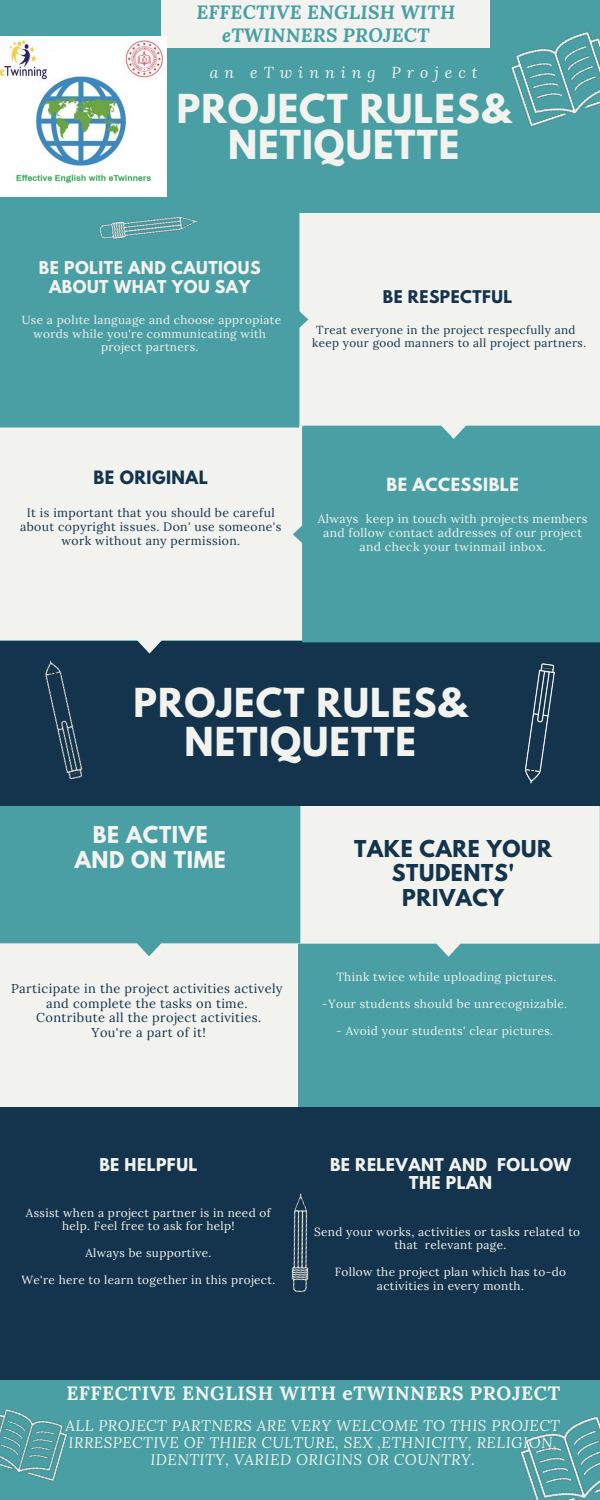
<style>
.page{position:relative;width:600px;height:1500px;background:#499fa4}
.page>*{position:absolute;margin:0;border:0;box-sizing:border-box;transform-origin:0 0}
.t1{font:700 35.4px/35.2px "League Spartan";letter-spacing:.03em;color:#f2f3ee;text-align:center}
.t2{font:700 20.6px/24.8px "League Spartan";letter-spacing:.03em;color:#13344c;text-align:center}
.t3{font:700 20.6px/24.8px "League Spartan";letter-spacing:.03em;color:#f2f3ee;text-align:center}
.t4{font:700 19.3px "Lora";letter-spacing:.03em;color:#f2f3ee}
.t5{font:italic 700 19.1px/22.8px "Lora";letter-spacing:.01em;color:#499fa4;text-align:center}
.t6{font:700 16.3px "League Spartan";letter-spacing:.03em;color:#13344c}
.t7{font:700 16.1px "League Spartan";letter-spacing:.03em;color:#f2f3ee}
.t8{font:700 15.7px/18.8px "League Spartan";letter-spacing:.03em;color:#f2f3ee;text-align:center}
.t9{font:italic 15.7px "Lora";letter-spacing:.38em;color:#f2f3ee}
.t10{font:700 15.5px "League Spartan";letter-spacing:.03em;color:#13344c}
.t11{font:italic 15.2px/17px "Lora";letter-spacing:.03em;color:#f2f3ee;text-align:center}
.t12{font:12.8px/14.7px "Lora";letter-spacing:.03em;color:#13344c;text-align:center}
.t13{font:12.2px/14px "Lora";letter-spacing:.03em;color:#13344c;text-align:center}
.t14{font:12.1px/13.8px "Lora";letter-spacing:.03em;color:#f2f3ee;text-align:center}
.t15{font:11.9px "Lora";letter-spacing:.03em;color:#f2f3ee}
.t16{font:11.8px/13.5px "Lora";letter-spacing:.03em;color:#f2f3ee;text-align:center}
.t17{font:11.7px/13.3px "Lora";letter-spacing:.03em;color:#13344c;text-align:center}
</style>
<div class="page">
<div style="left:0;top:944px;width:300px;height:165px;background:#f2f3ee"></div>
<div style="left:298px;top:944px;width:302px;height:165px;background:#499fa4"></div>
<svg style="left:300px;top:805px;width:300px;height:152px;background:#e1eae6"></svg>
<svg style="left:0;top:805px;width:300px;height:151px"></svg>
<div style="left:0;top:642px;width:600px;height:163px;background:#13344c"></div>
<div style="left:0;top:428px;width:304px;height:215px;background:#f2f3ee"></div>
<svg style="left:293px;top:428px;width:11px;height:214px;fill:#f2f3ee"></svg>
<div style="left:299px;top:213px;width:301px;height:226px;background:#f2f3ee"></div>
<svg style="left:0;top:213px;width:308px;height:215px"></svg>
<div style="left:0;top:1107px;width:600px;height:273px;background:#13344c"></div>
<div style="left:162px;top:0;width:328px;height:48px;background:#f2f3ee"></div>
<img style="left:510px;top:31px;width:90px;height:96px">
<img style="left:520px;top:1416px;width:80px;height:84px">
<img style="left:0;top:1409px;width:68px;height:72px">
<img style="left:78px;top:154px;width:140px;height:140px">
<img style="left:291px;top:1193px;width:18px;height:100px">
<img style="left:525px;top:663px;width:30px;height:121px">
<img style="left:0;top:620px;width:160px;height:198px">
<img style="left:0;top:36px;width:166px;height:161px">
<h3 class="t5" style="left:197px;top:0;width:260px">EFFECTIVE ENGLISH WITH eTWINNERS PROJECT</h3>
<h3 class="t9" style="left:210px;top:61px;width:269px">an eTwinning Project</h3>
<h1 class="t1" style="left:177px;top:96px;width:335px">PROJECT RULES&amp;<br>NETIQUETTE</h1>
<h3 class="t8" style="left:39px;top:260px;width:223px">BE POLITE AND CAUTIOUS<br>ABOUT WHAT YOU SAY</h3>
<p class="t16" style="left:22px;top:313px;width:261px">Use a polıte language and choose appropiate words while you're communicating with project partners.</p>
<h3 class="t10" style="left:383px;top:289px;width:131px">BE RESPECTFUL</h3>
<p class="t17" style="left:312px;top:323px;width:275px">Treat everyone in the project respecfully and keep your good manners to all project partners.</p>
<h3 class="t6" style="left:94px;top:469px;width:116px">BE ORIGINAL</h3>
<p class="t13" style="left:20px;top:505px;width:263px">It is important that you should be careful about copyright issues. Don' use someone's work without any permission.</p>
<h3 class="t7" style="left:386px;top:476px;width:134px">BE ACCESSIBLE</h3>
<p class="t14" style="left:318px;top:512px;width:271px">Always keep in touch with projects members and follow contact addresses of our project and check your twinmail inbox.</p>
<h1 class="t1" style="left:134px;top:688px;width:335px;line-height:39px">PROJECT RULES&amp;<br>NETIQUETTE</h1>
<h2 class="t3" style="left:75px;top:825px;width:153px">BE ACTIVE<br>AND ON TIME</h2>
<p class="t12" style="left:11px;top:981px;width:273px">Participate in the project activities actively and complete the tasks on time.<br>Contribute all the project activities.<br>You're a part of it!</p>
<h2 class="t2" style="left:354px;top:839px;width:199px">TAKE CARE YOUR<br>STUDENTS'<br>PRIVACY</h2>
<p class="t15" style="left:336px;top:969px;width:221px">Think twice while uploading pictures.</p>
<p class="t15" style="left:322px;top:996px;width:247px">-Your students should be unrecognizable.</p>
<p class="t15" style="left:336px;top:1023px;width:219px">- Avoid your students' clear pictures.</p>
<h3 class="t8" style="left:99px;top:1157px;width:100px">BE HELPFUL</h3>
<p class="t16" style="left:26px;top:1206px;width:246px">Assist when a project partner is in need of help. Feel free to ask for help!</p>
<p class="t16" style="left:85px;top:1246px;width:128px">Always be supportive.</p>
<p class="t16" style="left:22px;top:1273px;width:255px">We're here to learn together in this project.</p>
<h3 class="t8" style="left:330px;top:1157px;width:243px">BE RELEVANT AND FOLLOW<br>THE PLAN</h3>
<p class="t16" style="left:314px;top:1225px;width:268px">Send your works, activities or tasks related to that relevant page.</p>
<p class="t16" style="left:335px;top:1265px;width:233px">Follow the project plan which has to-do activities in every month.</p>
<h3 class="t4" style="left:66px;top:1380px;width:495px">EFFECTIVE ENGLISH WITH eTWINNERS PROJECT</h3>
<p class="t11" style="left:65px;top:1416px;width:496px">ALL PROJECT PARTNERS ARE VERY WELCOME TO THIS PROJECT<br>IRRESPECTIVE OF THIER CULTURE, SEX ,ETHNICITY, RELIGION,<br>IDENTITY, VARIED ORIGINS OR COUNTRY.</p>
</div>
